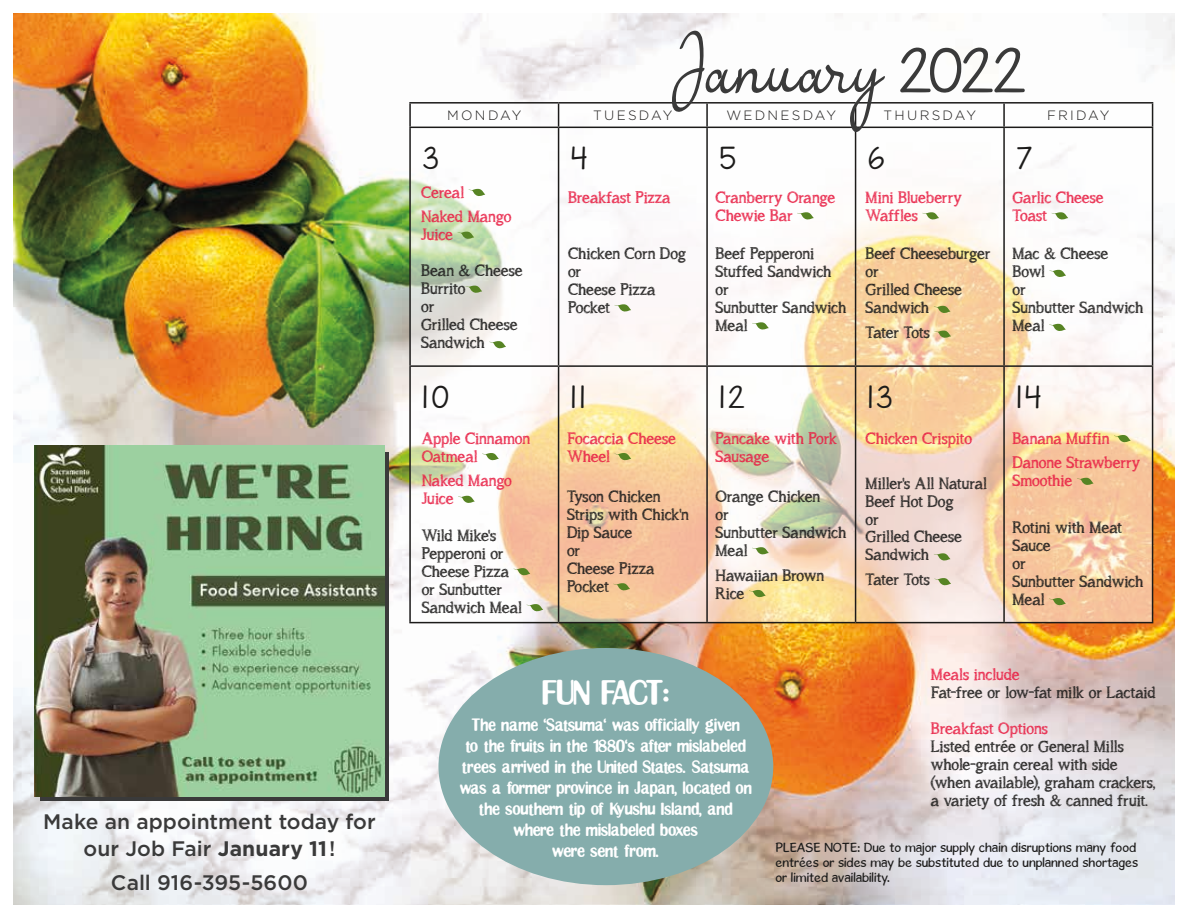
<style>
.page{position:relative;width:1188px;height:918px;background:#fff}
.page>*{position:absolute;margin:0;border:0;box-sizing:border-box;transform-origin:0 0}
.t1{font:81px "Sushanty Demo";letter-spacing:.01em;color:#3a3a3a}
.t2{font:27px "KG Miss Kindergarten";letter-spacing:.15em;color:#1c1b1a}
.t3{font:24px "Clingy";letter-spacing:-.06em;color:#fff}
.t4{font:500 21px/27px "Gotham";color:#3a3a3a;text-align:center}
.t5{font:19.5px/18px "asongforjennifer";letter-spacing:-.005em;color:#1c1b1a}
.t6{font:19.5px/18px "asongforjennifer";letter-spacing:-.005em;color:#e81f44}
.t7{font:13.5px/15px "Gosmick Sans";color:#1c1b1a}
.t8{font:300 13.5px "Gotham";letter-spacing:.16em;color:#1c1b1a}
.t9{font:12px/21px "Clingy";letter-spacing:.025em;color:#fff;text-align:center}
.s1{font-weight:700}
.s2{font-family:"KG Miss Kindergarten";font-size:54px}
</style>
<div class="page">
<img style="left:14px;top:14px;width:1160px;height:890px">
<svg style="left:40px;top:453px;width:349px;height:348px;fill:#3a3a3a"></svg>
<img style="left:35px;top:446px;width:349px;height:350px">
<svg style="left:411px;top:104px;width:741px;height:518px"></svg>
<hr style="left:409px;top:102px;width:150px;height:2px;background:#1c1b1a">
<hr style="left:409px;top:104px;width:2px;height:23px;background:#1c1b1a">
<hr style="left:559px;top:102px;width:148px;height:2px;background:#1c1b1a">
<svg style="left:558px;top:104px;width:1px;height:23px"></svg>
<hr style="left:707px;top:102px;width:149px;height:2px;background:#1c1b1a">
<hr style="left:706px;top:104px;width:2px;height:23px;background:#1c1b1a">
<hr style="left:856px;top:102px;width:148px;height:2px;background:#1c1b1a">
<svg style="left:855px;top:104px;width:1px;height:23px"></svg>
<hr style="left:1004px;top:102px;width:149px;height:2px;background:#1c1b1a">
<hr style="left:1003px;top:104px;width:2px;height:23px;background:#1c1b1a">
<svg style="left:1152px;top:104px;width:1px;height:23px"></svg>
<hr style="left:409px;top:127px;width:150px;height:1px;background:#1c1b1a">
<hr style="left:559px;top:127px;width:148px;height:1px;background:#1c1b1a">
<hr style="left:707px;top:127px;width:149px;height:1px;background:#1c1b1a">
<hr style="left:856px;top:127px;width:148px;height:1px;background:#1c1b1a">
<hr style="left:1004px;top:127px;width:149px;height:1px;background:#1c1b1a">
<hr style="left:409px;top:128px;width:2px;height:237px;background:#1c1b1a">
<hr style="left:558px;top:128px;width:1px;height:237px;background:#1c1b1a">
<hr style="left:706px;top:128px;width:2px;height:237px;background:#1c1b1a">
<hr style="left:855px;top:128px;width:1px;height:237px;background:#1c1b1a">
<hr style="left:1003px;top:128px;width:2px;height:237px;background:#1c1b1a">
<hr style="left:1152px;top:128px;width:1px;height:237px;background:#1c1b1a">
<hr style="left:409px;top:365px;width:150px;height:2px;background:#1c1b1a">
<hr style="left:409px;top:367px;width:2px;height:255px;background:#1c1b1a">
<hr style="left:559px;top:365px;width:148px;height:2px;background:#1c1b1a">
<hr style="left:558px;top:367px;width:1px;height:255px;background:#1c1b1a">
<hr style="left:707px;top:365px;width:149px;height:2px;background:#1c1b1a">
<hr style="left:706px;top:367px;width:2px;height:255px;background:#1c1b1a">
<hr style="left:856px;top:365px;width:148px;height:2px;background:#1c1b1a">
<hr style="left:855px;top:367px;width:1px;height:255px;background:#1c1b1a">
<hr style="left:1004px;top:365px;width:149px;height:2px;background:#1c1b1a">
<hr style="left:1003px;top:367px;width:2px;height:255px;background:#1c1b1a">
<hr style="left:1152px;top:367px;width:1px;height:255px;background:#1c1b1a">
<hr style="left:409px;top:622px;width:150px;height:1px;background:#1c1b1a">
<hr style="left:559px;top:622px;width:148px;height:1px;background:#1c1b1a">
<hr style="left:707px;top:622px;width:149px;height:1px;background:#1c1b1a">
<hr style="left:856px;top:622px;width:148px;height:1px;background:#1c1b1a">
<hr style="left:1004px;top:622px;width:149px;height:1px;background:#1c1b1a">
<svg style="left:797px;top:212px;width:17px;height:8px"></svg>
<svg style="left:469px;top:189px;width:16px;height:7px"></svg>
<svg style="left:457px;top:232px;width:17px;height:7px"></svg>
<svg style="left:614px;top:453px;width:17px;height:7px"></svg>
<svg style="left:482px;top:453px;width:17px;height:7px"></svg>
<svg style="left:458px;top:496px;width:17px;height:7px"></svg>
<svg style="left:922px;top:212px;width:17px;height:8px"></svg>
<svg style="left:1052px;top:212px;width:16px;height:8px"></svg>
<svg style="left:1114px;top:435px;width:17px;height:7px"></svg>
<svg style="left:1077px;top:478px;width:17px;height:7px"></svg>
<svg style="left:752px;top:322px;width:17px;height:8px"></svg>
<svg style="left:465px;top:285px;width:17px;height:8px"></svg>
<svg style="left:489px;top:341px;width:17px;height:8px"></svg>
<svg style="left:614px;top:304px;width:17px;height:8px"></svg>
<svg style="left:752px;top:547px;width:17px;height:8px"></svg>
<svg style="left:749px;top:590px;width:17px;height:7px"></svg>
<svg style="left:613px;top:583px;width:17px;height:8px"></svg>
<svg style="left:514px;top:568px;width:16px;height:8px"></svg>
<svg style="left:526px;top:604px;width:17px;height:8px"></svg>
<svg style="left:934px;top:306px;width:16px;height:7px"></svg>
<svg style="left:934px;top:330px;width:17px;height:8px"></svg>
<svg style="left:934px;top:553px;width:16px;height:8px"></svg>
<svg style="left:934px;top:578px;width:17px;height:8px"></svg>
<svg style="left:1049px;top:270px;width:17px;height:7px"></svg>
<svg style="left:1049px;top:324px;width:17px;height:7px"></svg>
<svg style="left:1049px;top:598px;width:17px;height:7px"></svg>
<div style="left:438px;top:648px;width:335px;height:237px;background:#85adac;border-radius:50%"></div>
<p class="t4" style="left:43px;top:808px;width:334px">Make an appointment today for our Job Fair <span class="s1">January 11</span>!</p>
<p class="t4" style="left:111px;top:869px;width:198px">Call 916-395-5600</p>
<h1 class="t1" style="left:670px;top:17px;width:358px">January <span class="s2">2022</span></h1>
<p class="t8" style="left:447px;top:107px;width:76px">MONDAY</p>
<p class="t8" style="left:593px;top:107px;width:81px">TUESDAY</p>
<p class="t8" style="left:726px;top:107px;width:111px">WEDNESDAY</p>
<p class="t8" style="left:884px;top:107px;width:94px">THURSDAY</p>
<p class="t8" style="left:1047px;top:107px;width:64px">FRIDAY</p>
<h2 class="t2" style="left:423px;top:141px;width:17px">3</h2>
<h2 class="t2" style="left:572px;top:141px;width:17px">4</h2>
<h2 class="t2" style="left:720px;top:141px;width:17px">5</h2>
<h2 class="t2" style="left:869px;top:141px;width:17px">6</h2>
<h2 class="t2" style="left:1017px;top:141px;width:16px">7</h2>
<p class="t6" style="left:421px;top:180px;width:92px;line-height:24.8px">Cereal<br>Naked Mango</p>
<p class="t6" style="left:421px;top:226px;width:33px">Juice</p>
<p class="t5" style="left:421px;top:262px;width:103px">Bean &amp; Cheese<br>Burrito<br>or<br>Grilled Cheese<br>Sandwich</p>
<p class="t6" style="left:568px;top:188px;width:104px">Breakfast Pizza</p>
<p class="t5" style="left:568px;top:244px;width:119px">Chicken Corn Dog or<br>Cheese Pizza<br>Pocket</p>
<p class="t6" style="left:716px;top:188px;width:121px">Cranberry Orange<br>Chewie Bar</p>
<p class="t5" style="left:716px;top:244px;width:132px">Beef Pepperoni<br>Stuffed Sandwich or<br>Sunbutter Sandwich<br>Meal</p>
<p class="t6" style="left:866px;top:188px;width:98px">Mini Blueberry<br>Waffles</p>
<p class="t5" style="left:866px;top:244px;width:126px">Beef Cheeseburger or<br>Grilled Cheese<br>Sandwich</p>
<p class="t5" style="left:866px;top:323px;width:66px">Tater Tots</p>
<p class="t6" style="left:1012px;top:188px;width:93px">Garlic Cheese<br>Toast</p>
<p class="t5" style="left:1012px;top:244px;width:132px">Mac &amp; Cheese<br>Bowl<br>or<br>Sunbutter Sandwich<br>Meal</p>
<h2 class="t2" style="left:423px;top:379px;width:27px">10</h2>
<h2 class="t2" style="left:572px;top:379px;width:15px">11</h2>
<h2 class="t2" style="left:720px;top:379px;width:26px">12</h2>
<h2 class="t2" style="left:869px;top:379px;width:25px">13</h2>
<h2 class="t2" style="left:1017px;top:379px;width:25px">14</h2>
<p class="t6" style="left:422px;top:429px;width:110px">Apple Cinnamon<br>Oatmeal</p>
<p class="t6" style="left:422px;top:472px;width:92px">Naked Mango<br>Juice</p>
<p class="t5" style="left:422px;top:526px;width:102px">Wild Mike's<br>Pepperoni or<br>Cheese Pizza or Sunbutter<br>Sandwich Meal</p>
<p class="t6" style="left:567px;top:429px;width:110px">Focaccia Cheese<br>Wheel</p>
<p class="t5" style="left:567px;top:487px;width:124px">Tyson Chicken<br>Strips with Chick'n<br>Dip Sauce<br>or<br>Cheese Pizza<br>Pocket</p>
<p class="t6" style="left:716px;top:429px;width:123px">Pancake with Pork<br>Sausage</p>
<p class="t5" style="left:716px;top:487px;width:132px">Orange Chicken<br>or<br>Sunbutter Sandwich<br>Meal</p>
<p class="t5" style="left:716px;top:566px;width:110px">Hawaiian Brown<br>Rice</p>
<p class="t6" style="left:866px;top:429px;width:108px">Chicken Crispito</p>
<p class="t5" style="left:866px;top:474px;width:123px">Miller's All Natural<br>Beef Hot Dog<br>or<br>Grilled Cheese<br>Sandwich</p>
<p class="t5" style="left:866px;top:571px;width:66px">Tater Tots</p>
<p class="t6" style="left:1012px;top:426px;width:129px;line-height:24.8px">Banana Muffin<br>Danone Strawberry</p>
<p class="t6" style="left:1012px;top:472px;width:61px">Smoothie</p>
<p class="t5" style="left:1012px;top:519px;width:132px">Rotini with Meat<br>Sauce<br>or<br>Sunbutter Sandwich<br>Meal</p>
<p class="t3" style="left:543px;top:682px;width:128px">FUN FACT:</p>
<p class="t9" style="left:460px;top:716px;width:293px">The name 'Satsuma' was officially given<br>to the fruits in the 1880's after mislabeled trees arrived in the United States. Satsuma was a former province in Japan, located on the southern tip of Kyushu Island, and where the mislabeled boxes<br>were sent from.</p>
<p class="t6" style="left:931px;top:665px;width:90px">Meals include</p>
<p class="t5" style="left:931px;top:683px;width:226px">Fat-free or low-fat milk or Lactaid</p>
<p class="t6" style="left:931px;top:719px;width:119px">Breakfast Options</p>
<p class="t5" style="left:931px;top:737px;width:226px">Listed entrée or General Mills whole-grain cereal with side (when available), graham crackers, a variety of fresh &amp; canned fruit.</p>
<p class="t7" style="left:775px;top:840px;width:364px">PLEASE NOTE: Due to major supply chain disruptions many food entrées or sides may be substituted due to unplanned shortages or limited availability.</p>
</div>
